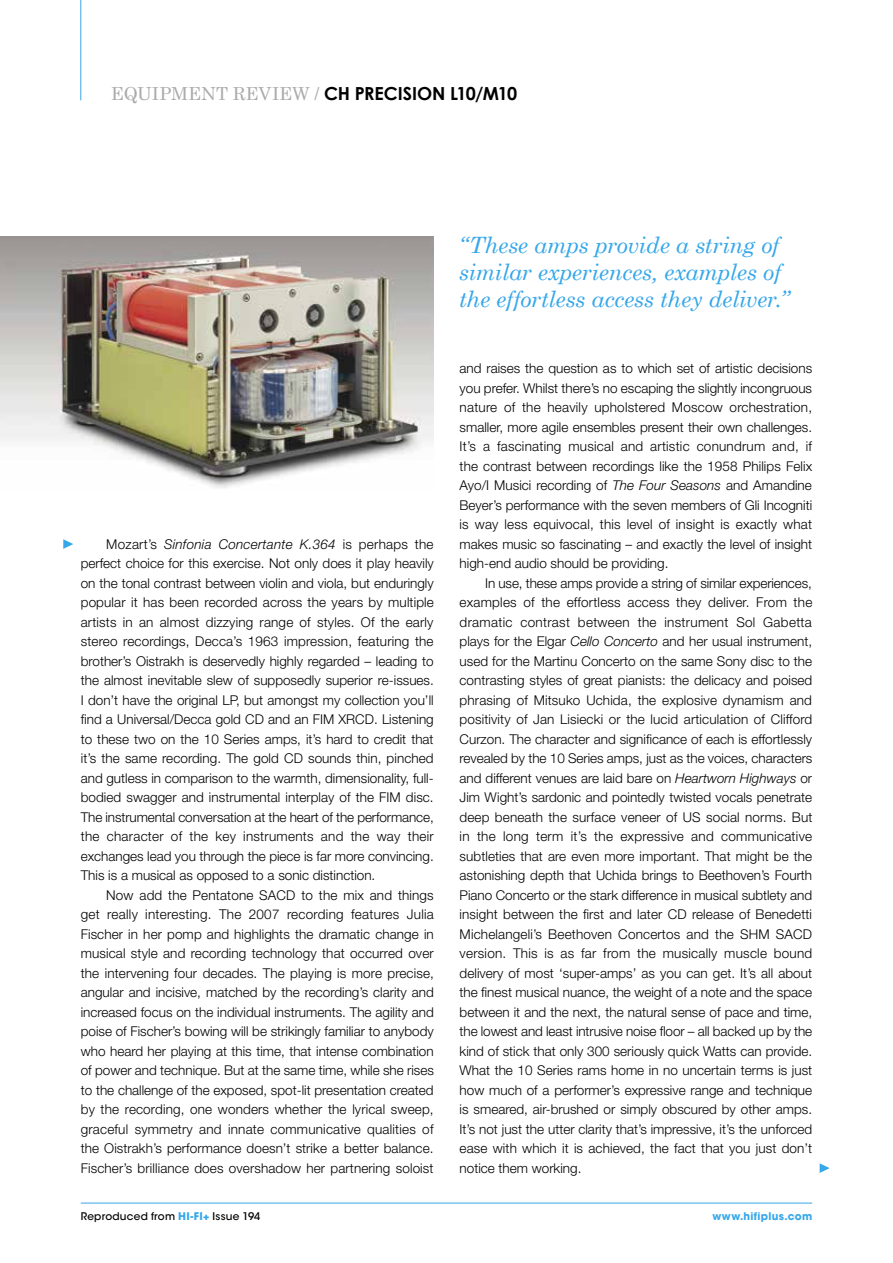
<style>
.page{position:relative;width:893px;height:1263px;background:#fff}
.page>*{position:absolute;margin:0;border:0;box-sizing:border-box;transform-origin:0 0}
.t1{font:italic 22.5px/27px "Century Schoolbook";letter-spacing:-.01em;color:#36a7e9}
.t2{font:700 18px "Century Gothic";letter-spacing:-.01em;color:#000}
.t3{font:300 13.5px/19.5px "Helvetica Neue LT Std";color:#000;text-align:justify}
.t4{font:500 10.5px "ITC Avant Garde Std";letter-spacing:.02em;color:#000}
.t5{font:700 10.5px "ITC Avant Garde Std";letter-spacing:.03em;color:#36a7e9}
.s1{font-family:"Century Schoolbook";font-weight:400;color:#aaa}
.s2{font-style:italic}
.s3{font-weight:700;color:#36a7e9}
</style>
<div class="page">
<img style="left:0;top:237px;width:434px;height:251px">
<svg style="left:63px;top:539px;width:10px;height:10px"></svg>
<svg style="left:820px;top:1163px;width:10px;height:10px"></svg>
<hr style="left:80px;top:0;width:1px;height:100px;background:#36a7e9">
<hr style="left:81px;top:1203px;width:731px;height:1px;background:#36a7e9">
<h2 class="t2" style="left:111px;top:82px;width:408px"><span class="s1">EQUIPMENT REVIEW /</span> CH PRECISION L10/M10</h2>
<p class="t3" style="left:81px;top:534px;width:355px;text-indent:26px">Mozart’s <span class="s2">Sinfonia Concertante K.364</span> is perhaps the perfect choice for this exercise. Not only does it play heavily on the tonal contrast between violin and viola, but enduringly popular it has been recorded across the years by multiple artists in an almost dizzying range of styles. Of the early stereo recordings, Decca’s 1963 impression, featuring the brother’s Oistrakh is deservedly highly regarded – leading to the almost inevitable slew of supposedly superior re-issues.<br>I don’t have the original LP, but amongst my collection you’ll find a Universal/Decca gold CD and an FIM XRCD. Listening to these two on the 10 Series amps, it’s hard to credit that it’s the same recording. The gold CD sounds thin, pinched and gutless in comparison to the warmth, dimensionality, full&shy;bodied swagger and instrumental interplay of the FIM disc.<br>The instrumental conversation at the heart of the performance, the character of the key instruments and the way their exchanges lead you through the piece is far more convincing.<br>This is a musical as opposed to a sonic distinction.</p>
<p class="t3" style="left:81px;top:885px;width:355px;text-indent:26px">Now add the Pentatone SACD to the mix and things get really interesting. The 2007 recording features Julia Fischer in her pomp and highlights the dramatic change in musical style and recording technology that occurred over the intervening four decades. The playing is more precise, angular and incisive, matched by the recording’s clarity and increased focus on the individual instruments. The agility and poise of Fischer’s bowing will be strikingly familiar to anybody who heard her playing at this time, that intense combination of power and technique. But at the same time, while she rises to the challenge of the exposed, spot-lit presentation created by the recording, one wonders whether the lyrical sweep, graceful symmetry and innate communicative qualities of the Oistrakh’s performance doesn’t strike a better balance.<br>Fischer’s brilliance does overshadow her partnering soloist</p>
<h1 class="t1" style="left:459px;top:231px;width:331px">“These amps provide a string of similar experiences, examples of the effortless access they deliver.”</h1>
<p class="t3" style="left:460px;top:358px;width:354px">and raises the question as to which set of artistic decisions you prefer. Whilst there’s no escaping the slightly incongruous nature of the heavily upholstered Moscow orchestration, smaller, more agile ensembles present their own challenges.<br>It’s a fascinating musical and artistic conundrum and, if the contrast between recordings like the 1958 Philips Felix Ayo/I Musici recording of <span class="s2">The Four Seasons</span> and Amandine Beyer’s performance with the seven members of Gli Incogniti is way less equivocal, this level of insight is exactly what makes music so fascinating – and exactly the level of insight high-end audio should be providing.</p>
<p class="t3" style="left:460px;top:573px;width:354px;text-indent:26px">In use, these amps provide a string of similar experiences, examples of the effortless access they deliver. From the dramatic contrast between the instrument Sol Gabetta plays for the Elgar <span class="s2">Cello Concerto</span> and her usual instrument, used for the Martinu Concerto on the same Sony disc to the contrasting styles of great pianists: the delicacy and poised phrasing of Mitsuko Uchida, the explosive dynamism and positivity of Jan Lisiecki or the lucid articulation of Clifford Curzon. The character and significance of each is effortlessly revealed by the 10 Series amps, just as the voices, characters and different venues are laid bare on <span class="s2">Heartworn Highways</span> or Jim Wight’s sardonic and pointedly twisted vocals penetrate deep beneath the surface veneer of US social norms. But in the long term it’s the expressive and communicative subtleties that are even more important. That might be the astonishing depth that Uchida brings to Beethoven’s Fourth Piano Concerto or the stark difference in musical subtlety and insight between the first and later CD release of Benedetti Michelangeli’s Beethoven Concertos and the SHM SACD version. This is as far from the musically muscle bound delivery of most ‘super-amps’ as you can get. It’s all about the finest musical nuance, the weight of a note and the space between it and the next, the natural sense of pace and time, the lowest and least intrusive noise floor – all backed up by the kind of stick that only 300 seriously quick Watts can provide.<br>What the 10 Series rams home in no uncertain terms is just how much of a performer’s expressive range and technique is smeared, air-brushed or simply obscured by other amps.<br>It’s not just the utter clarity that’s impressive, it’s the unforced ease with which it is achieved, the fact that you just don’t notice them working.</p>
<p class="t4" style="left:81px;top:1210px;width:181px">Reproduced from <span class="s3">HI-FI+</span> Issue 194</p>
<p class="t5" style="left:712px;top:1210px;width:101px">www.hifiplus.com</p>
</div>
